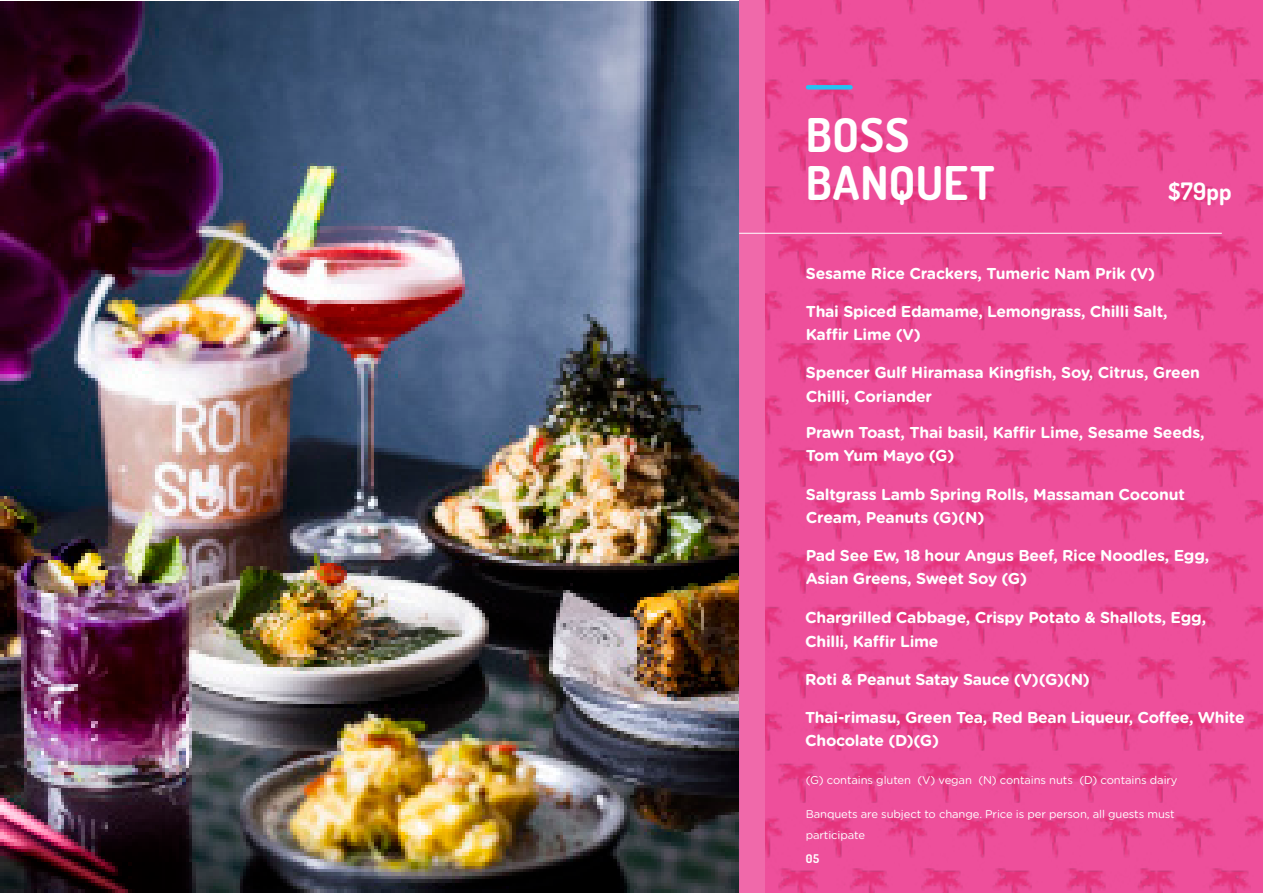
<style>
.page{position:relative;width:1263px;height:893px;background:#fff}
.page>*{position:absolute;margin:0;border:0;box-sizing:border-box;transform-origin:0 0}
.t1{font:700 46.5px/48px "Dosis";letter-spacing:.015em;color:#fff}
.t2{font:700 24px "Dosis";color:#fff}
.t3{font:700 15.75px/23.2px "Gotham Rounded";letter-spacing:-.015em;color:#fff}
.t4{font:700 12px "Dosis";color:#fff}
.t5{font:11.25px "Gotham Rounded";letter-spacing:-.01em;color:#fff}
</style>
<div class="page">
<img style="left:0;top:2px;width:739px;height:891px">
<img style="left:765px;top:0;width:498px;height:893px">
<div style="left:808px;top:85px;width:42px;height:5px;background:#26c2f2"></div>
<div style="left:739px;top:0;width:26px;height:893px;background:#f069aa"></div>
<hr style="left:739px;top:233px;width:483px;height:1px;background:#fff">
<p class="t1" style="left:806px;top:110px;width:190px">BOSS<br>BANQUET</p>
<p class="t2" style="left:1168px;top:176px;width:65px">$79pp</p>
<p class="t3" style="left:806px;top:261px;width:351px">Sesame Rice Crackers, Tumeric Nam Prik (V)</p>
<p class="t3" style="left:806px;top:299px;width:363px">Thai Spiced Edamame, Lemongrass, Chilli Salt,<br>Kaffir Lime (V)</p>
<p class="t3" style="left:806px;top:360px;width:396px">Spencer Gulf Hiramasa Kingfish, Soy, Citrus, Green<br>Chilli, Coriander</p>
<p class="t3" style="left:806px;top:420px;width:400px">Prawn Toast, Thai basil, Kaffir Lime, Sesame Seeds,<br>Tom Yum Mayo (G)</p>
<p class="t3" style="left:806px;top:482px;width:381px">Saltgrass Lamb Spring Rolls, Massaman Coconut<br>Cream, Peanuts (G)(N)</p>
<p class="t3" style="left:806px;top:543px;width:405px">Pad See Ew, 18 hour Angus Beef, Rice Noodles, Egg,<br>Asian Greens, Sweet Soy (G)</p>
<p class="t3" style="left:805px;top:605px;width:403px">Chargrilled Cabbage, Crispy Potato &amp; Shallots, Egg,<br>Chilli, Kaffir Lime</p>
<p class="t3" style="left:805px;top:667px;width:286px">Roti &amp; Peanut Satay Sauce (V)(G)(N)</p>
<p class="t3" style="left:805px;top:705px;width:441px">Thai-rimasu, Green Tea, Red Bean Liqueur, Coffee, White<br>Chocolate (D)(G)</p>
<p class="t5" style="left:806px;top:773px;width:373px">(G) contains gluten (V) vegan (N) contains nuts (D) contains dairy</p>
<p class="t5" style="left:806px;top:806px;width:370px">Banquets are subject to change. Price is per person, all guests must</p>
<p class="t5" style="left:806px;top:827px;width:61px">participate</p>
<p class="t4" style="left:806px;top:851px;width:15px">05</p>
</div>
